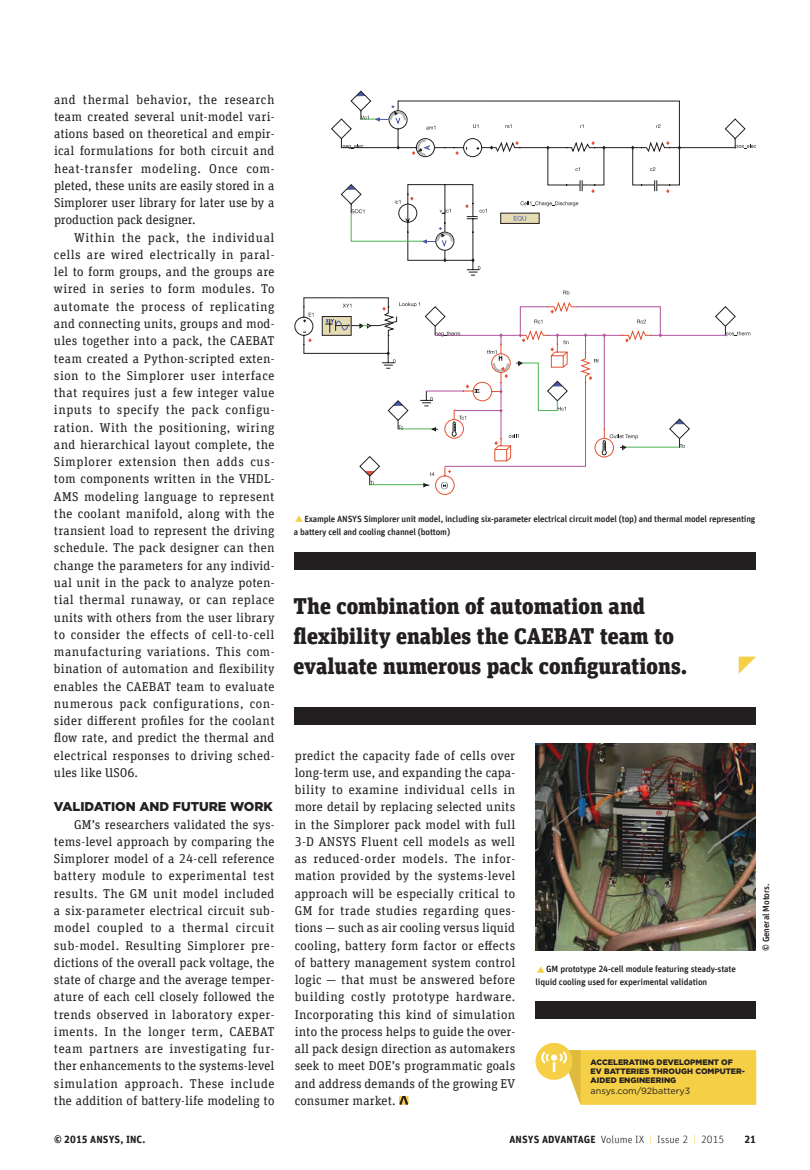
<style>
.page{position:relative;width:810px;height:1170px;background:#fff}
.page>*{position:absolute;margin:0;border:0;box-sizing:border-box;transform-origin:0 0}
.Pull_Quote_1{font:900 22.5px/30px "Unit Slab Offc Pro";color:#231f20}
.Body_Copy{font:12.75px/17.2px "Unit Slab Offc Pro";letter-spacing:.01em;color:#231f20;text-align:justify}
.Subhead{font:900 12.75px "Gotham";color:#231f20}
.t1{font:300 10.5px "Unit Offc Pro";letter-spacing:.01em;color:#231f20}
.t2{font:700 10.5px "Unit Offc Pro";letter-spacing:.01em;color:#231f20}
.Feature_Caption{font:500 9px/12.9px "Unit Offc Pro";letter-spacing:-.02em;color:#231f20}
.t3{font:9px "Gotham";color:#231f20}
.t4{font:900 7.95px/9px "Gotham";color:#231f20}
.s1{font-weight:700}
.s2{color:#f6cf46}
</style>
<div class="page">
<svg style="left:399px;top:1096px;width:10px;height:8px"></svg>
<svg style="left:536px;top:1042px;width:220px;height:62px"></svg>
<div style="left:536px;top:1001px;width:220px;height:17px;background:#231f20"></div>
<img style="left:536px;top:743px;width:220px;height:207px">
<div style="left:294px;top:707px;width:462px;height:17px;background:#231f20"></div>
<svg style="left:739px;top:656px;width:17px;height:17px"></svg>
<div style="left:294px;top:552px;width:462px;height:17px;background:#231f20"></div>
<svg style="left:303px;top:100px;width:377px;height:219px"></svg>
<svg style="left:351px;top:118px;width:24px;height:198px"></svg>
<svg style="left:303px;top:319px;width:132px;height:168px"></svg>
<svg style="left:308px;top:338px;width:4px;height:4px"></svg>
<svg style="left:426px;top:306px;width:300px;height:161px"></svg>
<svg style="left:435px;top:455px;width:217px;height:40px"></svg>
<svg style="left:326px;top:318px;width:23px;height:12px"></svg>
<svg style="left:361px;top:116px;width:8px;height:3px"></svg>
<svg style="left:343px;top:144px;width:21px;height:5px"></svg>
<svg style="left:351px;top:209px;width:13px;height:4px"></svg>
<svg style="left:343px;top:304px;width:8px;height:3px"></svg>
<svg style="left:365px;top:471px;width:10px;height:13px"></svg>
<svg style="left:430px;top:472px;width:4px;height:4px"></svg>
<svg style="left:726px;top:331px;width:24px;height:5px"></svg>
<svg style="left:309px;top:312px;width:4px;height:4px"></svg>
<svg style="left:736px;top:144px;width:20px;height:5px"></svg>
<svg style="left:441px;top:482px;width:7px;height:7px"></svg>
<svg style="left:375px;top:105px;width:310px;height:350px"></svg>
<p class="Body_Copy" style="left:54px;top:90px;width:222px">and thermal behavior, the research team created several unit-model vari&shy;ations based on theoretical and empir&shy;ical formulations for both circuit and heat-transfer modeling. Once com&shy;pleted, these units are easily stored in a Simplorer user library for later use by a production pack designer.</p>
<p class="Body_Copy" style="left:54px;top:228px;width:222px;text-indent:20px">Within the pack, the individual cells are wired electrically in paral&shy;lel to form groups, and the groups are wired in series to form modules. To automate the process of replicating and connecting units, groups and mod&shy;ules together into a pack, the CAEBAT team created a Python-scripted exten&shy;sion to the Simplorer user interface that requires just a few integer value inputs to specify the pack configu&shy;ration. With the positioning, wiring and hierarchical layout complete, the Simplorer extension then adds cus&shy;tom components written in the VHDL-AMS modeling language to represent the coolant manifold, along with the transient load to represent the driving schedule. The pack designer can then change the parameters for any individ&shy;ual unit in the pack to analyze poten&shy;tial thermal runaway, or can replace units with others from the user library to consider the effects of cell-to-cell manufacturing variations. This com&shy;bination of automation and flexibility enables the CAEBAT team to evaluate numerous pack configurations, con&shy;sider different profiles for the coolant flow rate, and predict the thermal and electrical responses to driving sched&shy;ules like US06.</p>
<p class="Subhead" style="left:54px;top:799px;width:220px">VALIDATION AND FUTURE WORK</p>
<p class="Body_Copy" style="left:54px;top:815px;width:222px;text-indent:20px">GM’s researchers validated the sys&shy;tems-level approach by comparing the Simplorer model of a 24-cell reference battery module to experimental test results. The GM unit model included a six-parameter electrical circuit sub&shy;model coupled to a thermal circuit sub-model. Resulting Simplorer pre&shy;dictions of the overall pack voltage, the state of charge and the average temper&shy;ature of each cell closely followed the trends observed in laboratory exper&shy;iments. In the longer term, CAEBAT team partners are investigating fur&shy;ther enhancements to the systems-level simulation approach. These include the addition of battery-life modeling to</p>
<p class="Feature_Caption" style="left:294px;top:512px;width:463px;text-indent:10px">Example ANSYS Simplorer unit model, including six-parameter electrical circuit model (top) and thermal model representing a battery cell and cooling channel (bottom)</p>
<p class="Pull_Quote_1" style="left:294px;top:589px;width:395px">The combination of automation and flexibility enables the CAEBAT team to evaluate numerous pack configurations.</p>
<p class="Body_Copy" style="left:295px;top:746px;width:222px">predict the capacity fade of cells over long-term use, and expanding the capa&shy;bility to examine individual cells in more detail by replacing selected units in the Simplorer pack model with full 3-D ANSYS Fluent cell models as well as reduced-order models. The infor&shy;mation provided by the systems-level approach will be especially critical to GM for trade studies regarding ques&shy;tions — such as air cooling versus liquid cooling, battery form factor or effects of battery management system control logic — that must be answered before building costly prototype hardware.<br>Incorporating this kind of simulation into the process helps to guide the over&shy;all pack design direction as automakers seek to meet DOE’s programmatic goals and address demands of the growing EV consumer market.</p>
<p class="Feature_Caption" style="left:536px;top:962px;width:202px;text-indent:11px">GM prototype 24-cell module featuring steady-state liquid cooling used for experimental validation</p>
<p class="Feature_Caption" style="left:759px;top:950px;width:69px;rotate:-90deg">© General Motors.</p>
<p class="t4" style="left:591px;top:1057px;width:156px">ACCELERATING DEVELOPMENT OF<br>EV BATTERIES THROUGH COMPUTER-<br>AIDED ENGINEERING</p>
<p class="t3" style="left:591px;top:1085px;width:101px">ansys.com/92battery3</p>
<p class="t2" style="left:54px;top:1131px;width:93px">© 2015 ANSYS, INC.</p>
<p class="t1" style="left:509px;top:1132px;width:216px"><span class="s1">ANSYS ADVANTAGE</span> Volume IX <span class="s2">|</span> Issue 2 <span class="s2">|</span> 2015</p>
<p class="t2" style="left:744px;top:1131px;width:13px">21</p>
</div>
